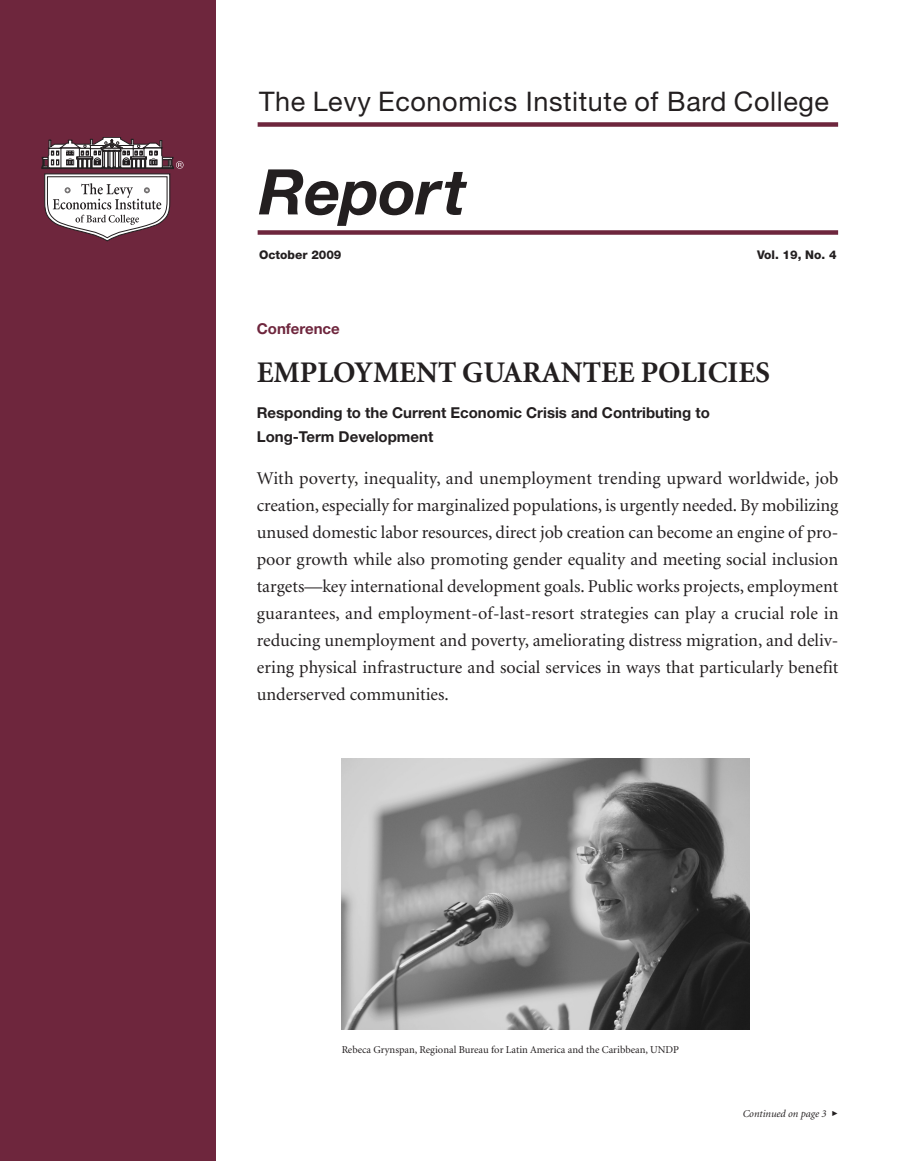
<style>
.page{position:relative;width:918px;height:1161px;background:#fff}
.page>*{position:absolute;margin:0;border:0;box-sizing:border-box;transform-origin:0 0}
.t1{font:italic 700 63px "Helvetica Neue";color:#231f20}
.t2{font:700 30px "Minion";color:#231f20}
.t3{font:27px "Helvetica Neue";letter-spacing:.02em;color:#231f20}
.t4{font:18px/27px "Minion";color:#231f20;text-align:justify}
.t5{font:700 15px/24px "Helvetica Neue";color:#231f20}
.t6{font:700 15px "Helvetica Neue";color:#6e263d}
.t7{font:800 12px "Helvetica Neue";color:#231f20}
.t8{font:10.5px "Minion";color:#231f20}
.t9{font:italic 10.5px "Minion";color:#231f20}
.s1{font-family:"FF Dingbests";font-style:normal}
</style>
<div class="page">
<div style="left:0;top:0;width:216px;height:1161px;background:#6e263d"></div>
<div style="left:258px;top:230px;width:580px;height:5px;background:#6e263d"></div>
<div style="left:258px;top:122px;width:580px;height:5px;background:#6e263d"></div>
<svg style="left:42px;top:137px;width:142px;height:105px"></svg>
<img style="left:341px;top:758px;width:408px;height:272px">
<h3 class="t3" style="left:259px;top:92px;width:571px">The Levy Economics Institute of Bard College</h3>
<h1 class="t1" style="left:259px;top:169px;width:209px">Report</h1>
<p class="t7" style="left:259px;top:250px;width:84px">October 2009</p>
<p class="t7" style="left:757px;top:250px;width:81px">Vol. 19, No. 4</p>
<p class="t6" style="left:257px;top:324px;width:85px">Conference</p>
<h2 class="t2" style="left:257px;top:360px;width:515px">EMPLOYMENT GUARANTEE POLICIES</h2>
<p class="t5" style="left:257px;top:402px;width:455px">Responding to the Current Economic Crisis and Contributing to<br>Long-Term Development</p>
<p class="t4" style="left:257px;top:466px;width:583px">With poverty, inequality, and unemployment trending upward worldwide, job creation, especially for marginalized populations, is urgently needed. By mobilizing unused domestic labor resources, direct job creation can become an engine of pro&shy;poor growth while also promoting gender equality and meeting social inclusion targets—key international development goals. Public works projects, employment guarantees, and employment-of-last-resort strategies can play a crucial role in reducing unemployment and poverty, ameliorating distress migration, and deliv&shy;ering physical infrastructure and social services in ways that particularly benefit underserved communities.</p>
<p class="t8" style="left:342px;top:1045px;width:339px">Rebeca Grynspan, Regional Bureau for Latin America and the Caribbean, UNDP</p>
<p class="t9" style="left:742px;top:1110px;width:98px">Continued on page 3 <span class="s1">&gt;</span></p>
</div>
